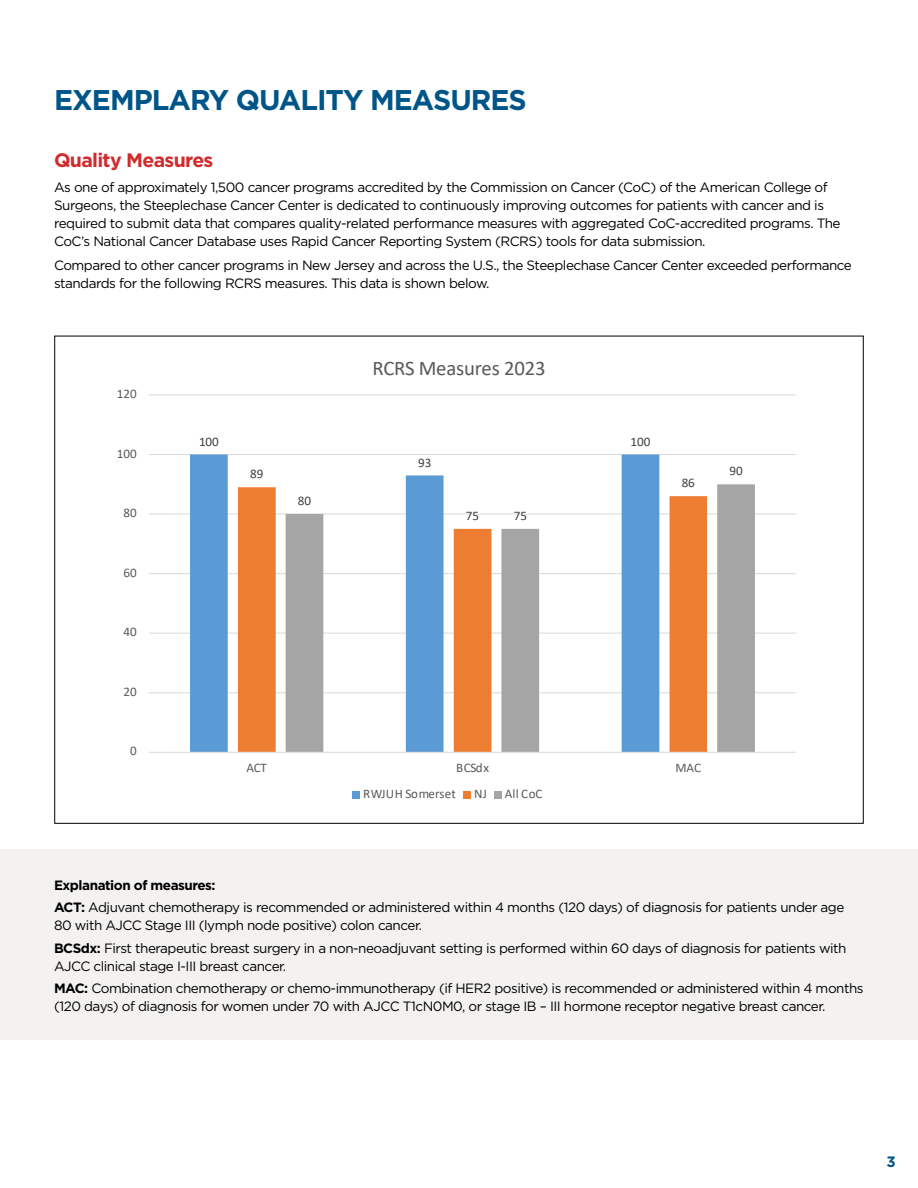
<style>
.page{position:relative;width:918px;height:1188px;background:#fff}
.page>*{position:absolute;margin:0;border:0;box-sizing:border-box;transform-origin:0 0}
.t1{font:700 28.5px "Gotham";letter-spacing:-.035em;color:#058}
.t2{font:20.7px "Calibri";letter-spacing:-.01em;color:#595959}
.t3{font:700 19.5px "Gotham";letter-spacing:-.035em;color:#d02b2e}
.t4{font:700 15px "Gotham";color:#058}
.t5{font:13.5px/18px "Gotham";letter-spacing:-.035em;color:#000}
.t6{font:13.05px "Calibri";letter-spacing:-.005em;color:#595959}
.t7{font:13.05px "Calibri";color:#404040}
.s1{font-weight:700}
</style>
<div class="page">
<div style="left:0;top:850px;width:918px;height:190px;background:#f3f2f1"></div>
<hr style="left:149px;top:692px;width:647px;height:1px;background:#d9d9d9">
<hr style="left:149px;top:633px;width:647px;height:1px;background:#d9d9d9">
<hr style="left:149px;top:573px;width:647px;height:1px;background:#d9d9d9">
<hr style="left:149px;top:514px;width:647px;height:1px;background:#d9d9d9">
<hr style="left:149px;top:454px;width:647px;height:1px;background:#d9d9d9">
<hr style="left:149px;top:395px;width:647px;height:1px;background:#d9d9d9">
<svg style="left:190px;top:455px;width:469px;height:297px"></svg>
<svg style="left:238px;top:487px;width:48px;height:265px;fill:#ed7d31"></svg>
<svg style="left:286px;top:484px;width:469px;height:268px"></svg>
<hr style="left:149px;top:752px;width:647px;height:1px;background:#d9d9d9">
<div style="left:353px;top:791px;width:7px;height:7px;background:#5b9bd5"></div>
<div style="left:464px;top:791px;width:7px;height:7px;background:#ed7d31"></div>
<div style="left:495px;top:791px;width:7px;height:7px;background:#a5a5a5"></div>
<h1 class="t1" style="left:54px;top:81px;width:474px">EXEMPLARY QUALITY MEASURES</h1>
<h3 class="t3" style="left:54px;top:147px;width:161px">Quality Measures</h3>
<p class="t5" style="left:54px;top:177px;width:788px">As one of approximately 1,500 cancer programs accredited by the Commission on Cancer (CoC) of the American College of Surgeons, the Steeplechase Cancer Center is dedicated to continuously improving outcomes for patients with cancer and is required to submit data that compares quality-related performance measures with aggregated CoC-accredited programs. The CoC’s National Cancer Database uses Rapid Cancer Reporting System (RCRS) tools for data submission.</p>
<p class="t5" style="left:54px;top:256px;width:799px">Compared to other cancer programs in New Jersey and across the U.S., the Steeplechase Cancer Center exceeded performance standards for the following RCRS measures. This data is shown below.</p>
<p class="t6" style="left:117px;top:385px;width:21px">120</p>
<p class="t6" style="left:117px;top:444px;width:21px">100</p>
<p class="t6" style="left:124px;top:504px;width:15px">80</p>
<p class="t6" style="left:124px;top:563px;width:15px">60</p>
<p class="t6" style="left:124px;top:623px;width:15px">40</p>
<p class="t6" style="left:124px;top:683px;width:15px">20</p>
<p class="t6" style="left:130px;top:742px;width:8px">0</p>
<p class="t7" style="left:199px;top:432px;width:21px">100</p>
<p class="t7" style="left:250px;top:465px;width:15px">89</p>
<p class="t7" style="left:298px;top:492px;width:15px">80</p>
<h2 class="t2" style="left:373px;top:353px;width:175px">RCRS Measures 2023</h2>
<p class="t7" style="left:418px;top:453px;width:15px">93</p>
<p class="t7" style="left:466px;top:507px;width:15px">75</p>
<p class="t7" style="left:514px;top:507px;width:15px">75</p>
<p class="t7" style="left:631px;top:432px;width:21px">100</p>
<p class="t7" style="left:682px;top:474px;width:15px">86</p>
<p class="t7" style="left:730px;top:462px;width:15px">90</p>
<p class="t6" style="left:246px;top:759px;width:22px">ACT</p>
<p class="t6" style="left:456px;top:759px;width:34px">BCSdx</p>
<p class="t6" style="left:675px;top:759px;width:27px">MAC</p>
<p class="t6" style="left:363px;top:784px;width:94px">RWJUH Somerset</p>
<p class="t6" style="left:474px;top:784px;width:14px">NJ</p>
<p class="t6" style="left:505px;top:784px;width:39px">All CoC</p>
<p class="t5" style="left:54px;top:873px;width:792px;line-height:22.5px"><span class="s1">Explanation of measures:<br>ACT:</span> Adjuvant chemotherapy is recommended or administered within 4 months (120 days) of diagnosis for patients under age</p>
<p class="t5" style="left:54px;top:914px;width:794px;line-height:22.5px">80 with AJCC Stage III (lymph node positive) colon cancer.<br><span class="s1">BCSdx:</span> First therapeutic breast surgery in a non-neoadjuvant setting is performed within 60 days of diagnosis for patients with</p>
<p class="t5" style="left:54px;top:954px;width:811px;line-height:22.5px">AJCC clinical stage I-III breast cancer.<br><span class="s1">MAC:</span> Combination chemotherapy or chemo-immunotherapy (if HER2 positive) is recommended or administered within 4 months</p>
<p class="t5" style="left:54px;top:997px;width:773px">(120 days) of diagnosis for women under 70 with AJCC T1cN0M0, or stage IB – III hormone receptor negative breast cancer.</p>
<p class="t4" style="left:886px;top:1152px;width:11px">3</p>
</div>
